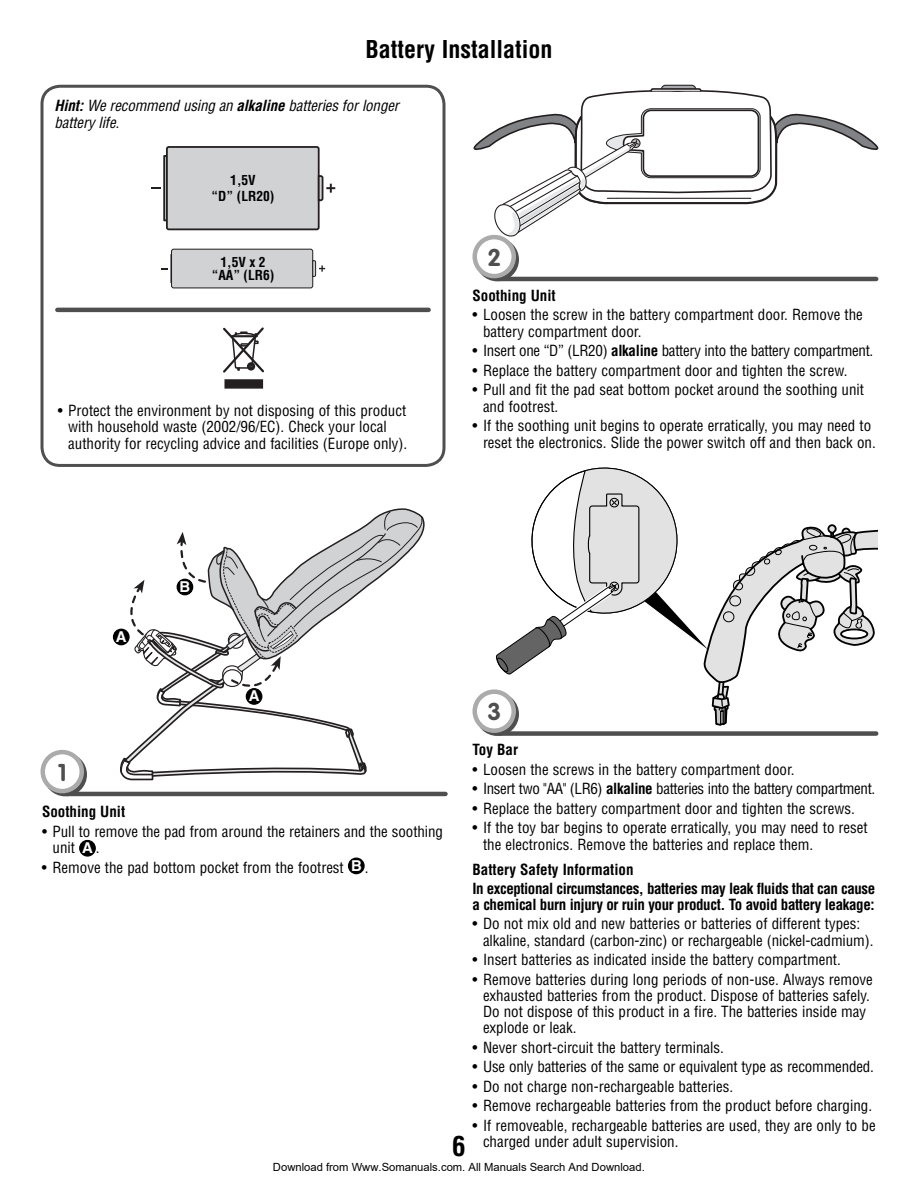
<style>
.page{position:relative;width:918px;height:1188px;background:#fff}
.page>*{position:absolute;margin:0;border:0;box-sizing:border-box;transform-origin:0 0}
.t1{font:700 condensed 27px "Helvetica LT Std";color:#000}
.t2{font:700 condensed 24px "Helvetica LT Std";color:#000}
.t3{font:700 24px "VAG Rounded Std";color:#4f4f4f}
.t4{font:condensed 15px/16.5px "Helvetica LT Std";color:#000}
.t5{font:700 condensed 15px/19.2px "Helvetica LT Std";letter-spacing:-.025em;color:#000}
.t6{font:condensed 15px "Helvetica LT Std";letter-spacing:-.025em;color:#000}
.t7{font:italic condensed 15px/16.5px "Helvetica LT Std";letter-spacing:-.01em;color:#000}
.t8{font:condensed 15px "Helvetica LT Std";letter-spacing:-.02em;color:#000}
.t9{font:700 condensed 15px "Helvetica LT Std";color:#000}
.t10{font:700 15px "Helvetica LT Std";color:#fff}
.t11{font:700 condensed 13.5px/16.5px "Helvetica LT Std";color:#000;text-align:center}
.t12{font:11.25px "Arial";color:#000}
.s1{font-weight:700}
.s2{font-weight:700;font-stretch:normal;color:#fff}
</style>
<div class="page">
<div style="left:40px;top:85px;width:406px;height:382px;border:3px solid #4f4f4f;border-radius:18px"></div>
<svg style="left:223px;top:327px;width:41px;height:62px"></svg>
<div style="left:224px;top:379px;width:39px;height:10px;background:#231f20;border:2px solid #231f20"></div>
<hr style="left:57px;top:308px;width:372px;height:4px;background:#4f4f4f">
<div style="left:167px;top:147px;width:152px;height:82px;background:#d1d2d4;border-radius:2px"></div>
<div style="left:166px;top:146px;width:154px;height:84px;border:2px solid #231f20;border-radius:2px"></div>
<svg style="left:317px;top:174px;width:18px;height:28px"></svg>
<svg style="left:151px;top:154px;width:18px;height:68px"></svg>
<div style="left:172px;top:249px;width:141px;height:39px;background:#d1d2d4;border-radius:2px"></div>
<div style="left:171px;top:249px;width:142px;height:39px;border:1px solid #231f20;border-radius:2px"></div>
<svg style="left:161px;top:253px;width:11px;height:31px"></svg>
<svg style="left:312px;top:260px;width:13px;height:17px"></svg>
<div style="left:80px;top:841px;width:15px;height:15px;background:#000;border-radius:50%"></div>
<div style="left:79px;top:840px;width:17px;height:17px;border:1px solid #000;border-radius:50%"></div>
<div style="left:349px;top:858px;width:15px;height:16px;background:#000;border-radius:50%"></div>
<div style="left:348px;top:858px;width:17px;height:16px;border:1px solid #000;border-radius:50%"></div>
<hr style="left:67px;top:792px;width:378px;height:4px;background:#4f4f4f">
<svg style="left:46px;top:755px;width:39px;height:39px"></svg>
<div style="left:44px;top:753px;width:43px;height:43px;border:4px solid #4f4f4f;border-radius:50%"></div>
<div style="left:43px;top:752px;width:39px;height:39px;background:#fff;border-radius:50%"></div>
<div style="left:40px;top:750px;width:44px;height:43px;border:4px solid #ababab;border-radius:50%"></div>
<svg style="left:120px;top:508px;width:309px;height:289px"></svg>
<div style="left:177px;top:579px;width:16px;height:16px;background:#000;border-radius:50%"></div>
<div style="left:177px;top:579px;width:16px;height:16px;border:1px solid #000;border-radius:50%"></div>
<div style="left:246px;top:689px;width:16px;height:15px;background:#000;border-radius:50%"></div>
<div style="left:246px;top:688px;width:16px;height:17px;border:1px solid #000;border-radius:50%"></div>
<div style="left:114px;top:629px;width:15px;height:16px;background:#000;border-radius:50%"></div>
<div style="left:113px;top:629px;width:17px;height:16px;border:1px solid #000;border-radius:50%"></div>
<hr style="left:499px;top:277px;width:377px;height:4px;background:#4f4f4f">
<svg style="left:478px;top:240px;width:39px;height:39px"></svg>
<div style="left:476px;top:238px;width:43px;height:43px;border:4px solid #4f4f4f;border-radius:50%"></div>
<div style="left:475px;top:237px;width:39px;height:39px;background:#fff;border-radius:50%"></div>
<div style="left:472px;top:235px;width:44px;height:43px;border:4px solid #ababab;border-radius:50%"></div>
<svg style="left:473px;top:84px;width:405px;height:154px"></svg>
<svg style="left:491px;top:467px;width:387px;height:269px"></svg>
<div style="left:499px;top:731px;width:377px;height:5px;background:#4f4f4f"></div>
<svg style="left:478px;top:695px;width:39px;height:39px"></svg>
<div style="left:476px;top:692px;width:43px;height:44px;border:4px solid #4f4f4f;border-radius:50%"></div>
<svg style="left:475px;top:692px;width:39px;height:39px"></svg>
<div style="left:472px;top:689px;width:44px;height:44px;border:4px solid #ababab;border-radius:50%"></div>
<h2 class="t2" style="left:365px;top:41px;width:189px">Battery Installation</h2>
<p class="t7" style="left:55px;top:99px;width:346px"><span class="s1">Hint:</span> We recommend using an <span class="s1">alkaline</span> batteries for longer battery life.</p>
<p class="t11" style="left:212px;top:173px;width:64px">1,5V<br>“D” (LR20)</p>
<p class="t11" style="left:212px;top:256px;width:64px;line-height:13.5px">1,5V x 2 “AA” (LR6)</p>
<p class="t4" style="left:68px;top:403px;width:341px;text-indent:-10px">• Protect the environment by not disposing of this product with household waste (2002/96/EC). Check your local authority for recycling advice and facilities (Europe only).</p>
<p class="t10" style="left:116px;top:631px;width:12px">A</p>
<p class="t10" style="left:180px;top:581px;width:12px">B</p>
<p class="t10" style="left:249px;top:691px;width:12px">A</p>
<h2 class="t3" style="left:487px;top:247px;width:15px">2</h2>
<p class="t9" style="left:472px;top:290px;width:85px">Soothing Unit</p>
<p class="t4" style="left:483px;top:308px;width:381px;text-indent:-10px">• Loosen the screw in the battery compartment door. Remove the battery compartment door.</p>
<p class="t8" style="left:472px;top:346px;width:402px">• Insert one “D” (LR20) <span class="s1">alkaline</span> battery into the battery compartment.</p>
<p class="t4" style="left:472px;top:363px;width:377px">• Replace the battery compartment door and tighten the screw.</p>
<p class="t4" style="left:483px;top:383px;width:383px;text-indent:-10px">• Pull and fit the pad seat bottom pocket around the soothing unit and footrest.</p>
<p class="t4" style="left:483px;top:419px;width:394px;text-indent:-10px">• If the soothing unit begins to operate erratically, you may need to reset the electronics. Slide the power switch off and then back on.</p>
<h2 class="t3" style="left:487px;top:701px;width:15px">3</h2>
<p class="t5" style="left:472px;top:742px;width:47px">Toy Bar</p>
<p class="t4" style="left:472px;top:763px;width:324px">• Loosen the screws in the battery compartment door.</p>
<p class="t6" style="left:472px;top:784px;width:404px">• Insert two "AA" (LR6) <span class="s1">alkaline</span> batteries into the battery compartment.</p>
<p class="t4" style="left:472px;top:802px;width:384px">• Replace the battery compartment door and tighten the screws.</p>
<p class="t4" style="left:483px;top:821px;width:386px;text-indent:-10px">• If the toy bar begins to operate erratically, you may need to reset the electronics. Remove the batteries and replace them.</p>
<h2 class="t3" style="left:58px;top:762px;width:10px">1</h2>
<p class="t9" style="left:42px;top:807px;width:85px">Soothing Unit</p>
<p class="t4" style="left:52px;top:824px;width:392px;text-indent:-10px">• Pull to remove the pad from around the retainers and the soothing unit <span class="s2">A</span> .</p>
<p class="t4" style="left:42px;top:860px;width:328px">• Remove the pad bottom pocket from the footrest <span class="s2">B</span> .</p>
<p class="t5" style="left:472px;top:861px;width:404px">Battery Safety Information<br>In exceptional circumstances, batteries may leak fluids that can cause</p>
<p class="t5" style="left:472px;top:896px;width:404px">a chemical burn injury or ruin your product. To avoid battery leakage:</p>
<p class="t4" style="left:483px;top:917px;width:392px;text-indent:-10px">• Do not mix old and new batteries or batteries of different types: alkaline, standard (carbon-zinc) or rechargeable (nickel-cadmium).</p>
<p class="t4" style="left:472px;top:953px;width:370px">• Insert batteries as indicated inside the battery compartment.</p>
<p class="t4" style="left:483px;top:972px;width:391px;text-indent:-10px">• Remove batteries during long periods of non-use. Always remove exhausted batteries from the product. Dispose of batteries safely.<br>Do not dispose of this product in a fire. The batteries inside may explode or leak.</p>
<p class="t4" style="left:472px;top:1040px;width:253px">• Never short-circuit the battery terminals.</p>
<p class="t4" style="left:472px;top:1060px;width:403px">• Use only batteries of the same or equivalent type as recommended.</p>
<p class="t4" style="left:472px;top:1079px;width:262px">• Do not charge non-rechargeable batteries.</p>
<p class="t4" style="left:472px;top:1099px;width:401px">• Remove rechargeable batteries from the product before charging.</p>
<p class="t4" style="left:483px;top:1119px;width:394px;text-indent:-10px">• If removeable, rechargeable batteries are used, they are only to be charged under adult supervision.</p>
<p class="t12" style="left:273px;top:1160px;width:373px">Download from Www.Somanuals.com. All Manuals Search And Download.</p>
<h1 class="t1" style="left:452px;top:1137px;width:15px">6</h1>
</div>
